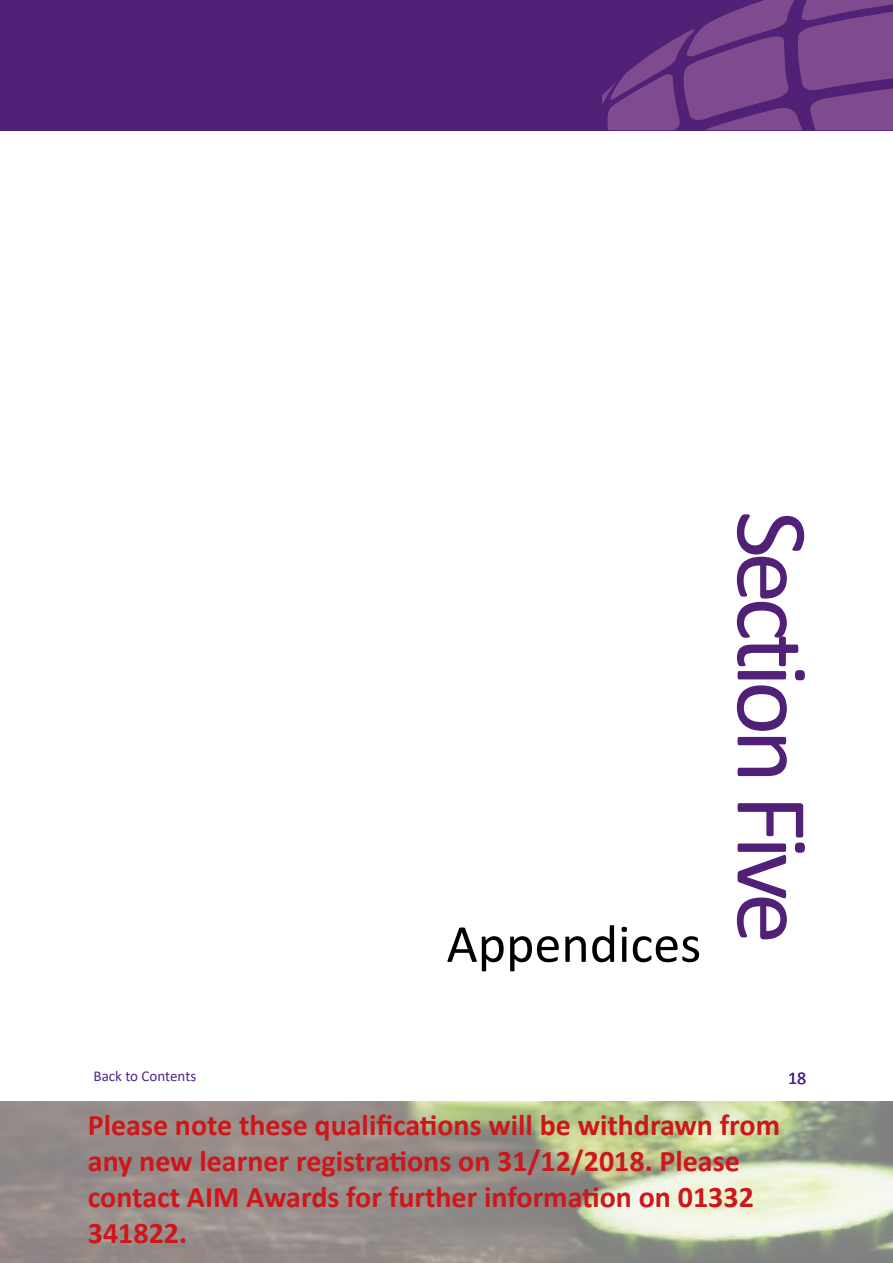
<style>
.page{position:relative;width:893px;height:1263px;background:#fff}
.page>*{position:absolute;margin:0;border:0;box-sizing:border-box;transform-origin:0 0}
.t1{font:103.5px "Calibri";letter-spacing:-.06em;color:#512178}
.t2{font:54px "Calibri";color:#000}
.t3{font:700 30px/36px "Calibri";color:#cd171a}
.t4{font:18px "Calibri";color:#4f2683}
.t5{font:15px "Calibri";color:#4f2683}
</style>
<div class="page">
<div style="left:0;top:0;width:893px;height:130px;background:#512178"></div>
<svg style="left:602px;top:0;width:291px;height:130px"></svg>
<h2 class="t2" style="left:446px;top:906px;width:256px">Appendices</h2>
<h1 class="t1" style="left:844px;top:511px;width:435px;rotate:90deg">Section Five</h1>
<p class="t5" style="left:94px;top:1066px;width:104px">Back to Contents</p>
<p class="t3" style="left:88px;top:1106px;width:694px">Please note these qualifications will be withdrawn from any new learner registrations on 31/12/2018. Please contact AIM Awards for further information on 01332<br>341822.</p>
<p class="t4" style="left:788px;top:1065px;width:20px">18</p>
</div>
